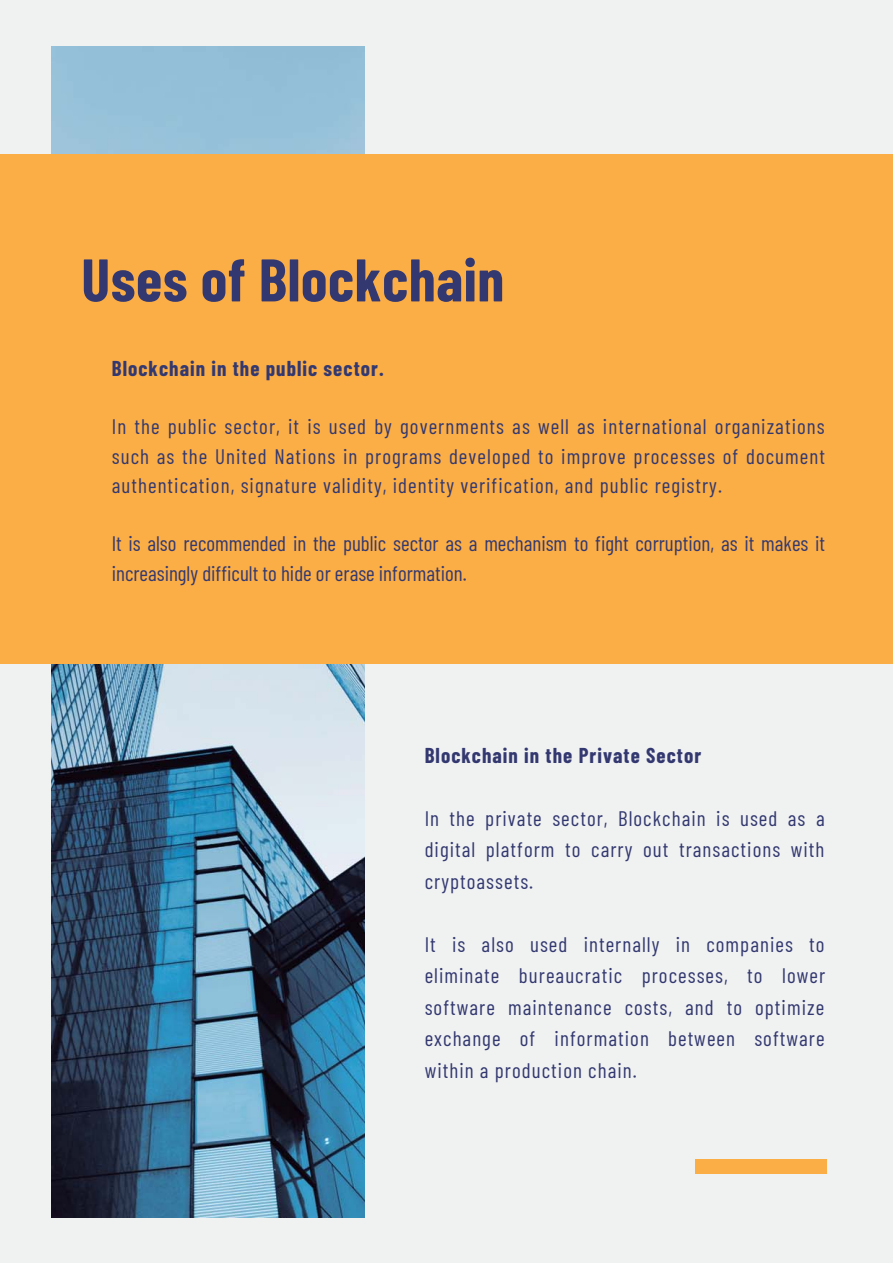
<style>
.page{position:relative;width:893px;height:1263px;background:#f0f1f1}
.page>*{position:absolute;margin:0;border:0;box-sizing:border-box;transform-origin:0 0}
.t1{font:700 60px "Barlow Condensed";letter-spacing:.01em;color:#333970}
.t2{font:21px/31.5px "Barlow Condensed";letter-spacing:.05em;color:#333970;text-align:justify}
.t3{font:21px/29.2px "Barlow Condensed";color:#333970}
.t4{font:700 21px "Barlow Condensed";letter-spacing:.05em;color:#333970}
</style>
<div class="page">
<img style="left:51px;top:46px;width:314px;height:1171px">
<div style="left:0;top:154px;width:893px;height:510px;background:#fbad46"></div>
<div style="left:695px;top:1159px;width:131px;height:15px;background:#fbad46"></div>
<h1 class="t1" style="left:81px;top:241px;width:424px">Uses of Blockchain</h1>
<p class="t4" style="left:112px;top:355px;width:273px">Blockchain in the public sector.</p>
<p class="t2" style="left:112px;top:411px;width:715px;line-height:29.2px">In the public sector, it is used by governments as well as international organizations such as the United Nations in programs developed to improve processes of document authentication, signature validity, identity verification, and public registry.</p>
<p class="t3" style="left:112px;top:528px;width:715px">It is also recommended in the public sector as a mechanism to fight corruption, as it makes it increasingly difficult to hide or erase information.</p>
<p class="t4" style="left:425px;top:742px;width:278px">Blockchain in the Private Sector</p>
<p class="t2" style="left:425px;top:802px;width:401px">In the private sector, Blockchain is used as a digital platform to carry out transactions with cryptoassets.</p>
<p class="t2" style="left:425px;top:928px;width:402px">It is also used internally in companies to eliminate bureaucratic processes, to lower software maintenance costs, and to optimize exchange of information between software within a production chain.</p>
</div>
